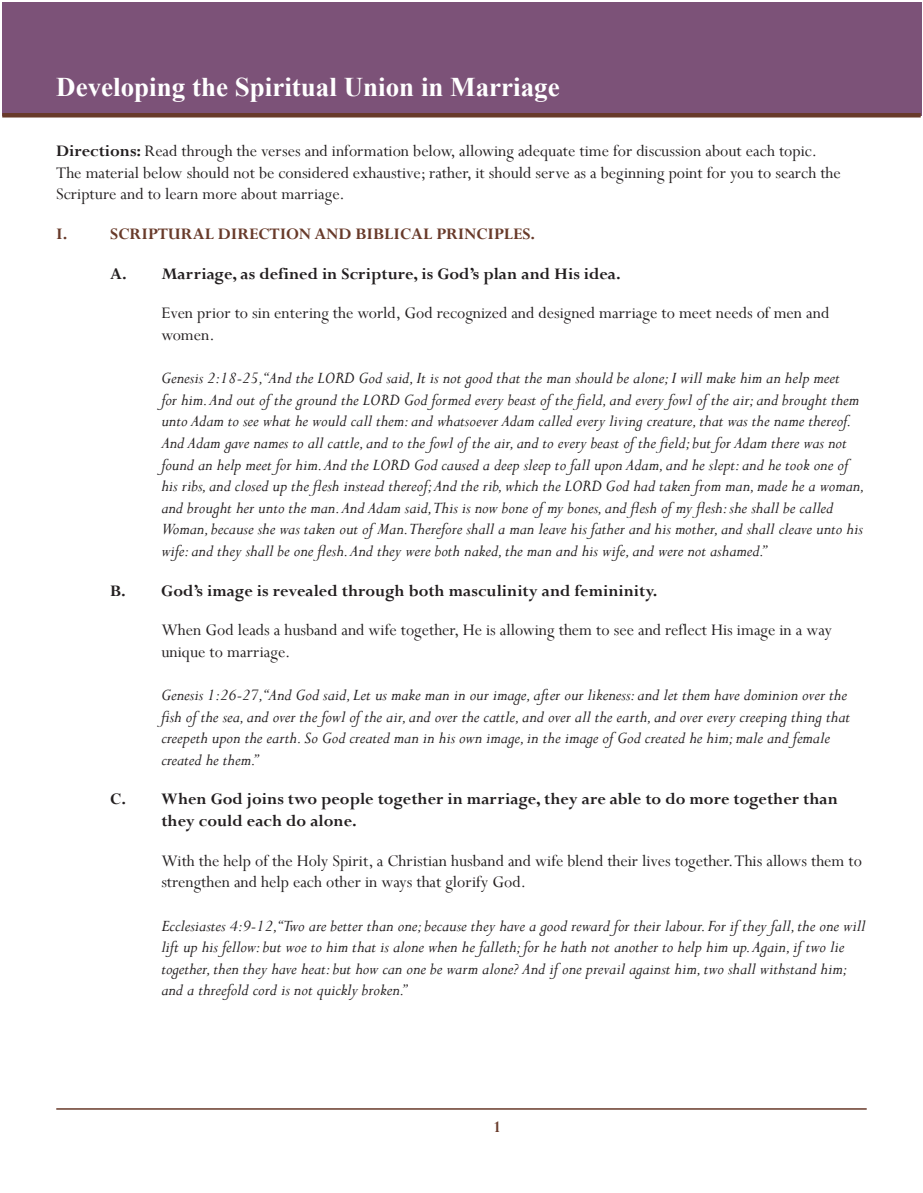
<style>
.page{position:relative;width:923px;height:1193px;background:#fff}
.page>*{position:absolute;margin:0;border:0;box-sizing:border-box;transform-origin:0 0}
.t1{font:700 27px "Times New Roman";color:#fff}
.Scripture{font:italic 18px/21.6px "Perpetua";color:#231f20}
.Main_Body{font:18px/21.6px "Perpetua";color:#231f20}
.Endnote_Text{font:18px/21.6px "Perpetua";color:#231f20}
.Sub_Headers__A__B__C{font:700 18px/21.6px "Perpetua";color:#231f20}
.Headers__I__II__III{font:700 18px "Perpetua";color:#683a2a}
.s1{font-weight:700}
</style>
<div class="page">
<div style="left:2px;top:2px;width:919px;height:113px;background:#7c5278"></div>
<hr style="left:56px;top:1108px;width:810px;height:1px;background:#683a2a">
<hr style="left:2px;top:113px;width:918px;height:4px;background:#683a2a">
<h1 class="t1" style="left:56px;top:68px;width:505px">Developing the Spiritual Union in Marriage</h1>
<p class="Endnote_Text" style="left:56px;top:140px;width:786px"><span class="s1">Directions:</span> Read through the verses and information below, allowing adequate time for discussion about each topic.<br>The material below should not be considered exhaustive; rather, it should serve as a beginning point for you to search the<br>Scripture and to learn more about marriage.</p>
<p class="Headers__I__II__III" style="left:56px;top:222px;width:480px">I. SCRIPTURAL DIRECTION AND BIBLICAL PRINCIPLES.</p>
<p class="Sub_Headers__A__B__C" style="left:110px;top:262px;width:512px">A. Marriage, as defined in Scripture, is God’s plan and His idea.</p>
<p class="Main_Body" style="left:161px;top:302px;width:669px">Even prior to sin entering the world, God recognized and designed marriage to meet needs of men and women.</p>
<p class="Scripture" style="left:161px;top:366px;width:705px">Genesis 2:18-25,“And the LORD God said, It is not good that the man should be alone; I will make him an help meet<br>for him. And out of the ground the LORD God formed every beast of the field, and every fowl of the air; and brought them unto Adam to see what he would call them: and whatsoever Adam called every living creature, that was the name thereof.<br>And Adam gave names to all cattle, and to the fowl of the air, and to every beast of the field; but for Adam there was not found an help meet for him. And the LORD God caused a deep sleep to fall upon Adam, and he slept: and he took one of his ribs, and closed up the flesh instead thereof; And the rib, which the LORD God had taken from man, made he a woman, and brought her unto the man. And Adam said,This is now bone of my bones, and flesh of my flesh: she shall be called Woman, because she was taken out of Man.Therefore shall a man leave his father and his mother, and shall cleave unto his wife: and they shall be one flesh. And they were both naked, the man and his wife, and were not ashamed.”</p>
<p class="Sub_Headers__A__B__C" style="left:110px;top:579px;width:549px">B. God’s image is revealed through both masculinity and femininity.</p>
<p class="Main_Body" style="left:161px;top:619px;width:672px">When God leads a husband and wife together, He is allowing them to see and reflect His image in a way unique to marriage.</p>
<p class="Scripture" style="left:161px;top:683px;width:690px">Genesis 1:26-27,“And God said, Let us make man in our image, after our likeness: and let them have dominion over the fish of the sea, and over the fowl of the air, and over the cattle, and over all the earth, and over every creeping thing that creepeth upon the earth. So God created man in his own image, in the image of God created he him; male and female created he them.”</p>
<p class="Sub_Headers__A__B__C" style="left:161px;top:788px;width:678px;text-indent:-51px">C. When God joins two people together in marriage, they are able to do more together than they could each do alone.</p>
<p class="Main_Body" style="left:161px;top:849px;width:702px">With the help of the Holy Spirit, a Christian husband and wife blend their lives together. This allows them to strengthen and help each other in ways that glorify God.</p>
<p class="Scripture" style="left:161px;top:914px;width:705px">Ecclesiastes 4:9-12,“Two are better than one; because they have a good reward for their labour. For if they fall, the one will lift up his fellow: but woe to him that is alone when he falleth; for he hath not another to help him up. Again, if two lie together, then they have heat: but how can one be warm alone? And if one prevail against him, two shall withstand him; and a threefold cord is not quickly broken.”</p>
<p class="Headers__I__II__III" style="left:493px;top:1115px;width:10px">1</p>
</div>
